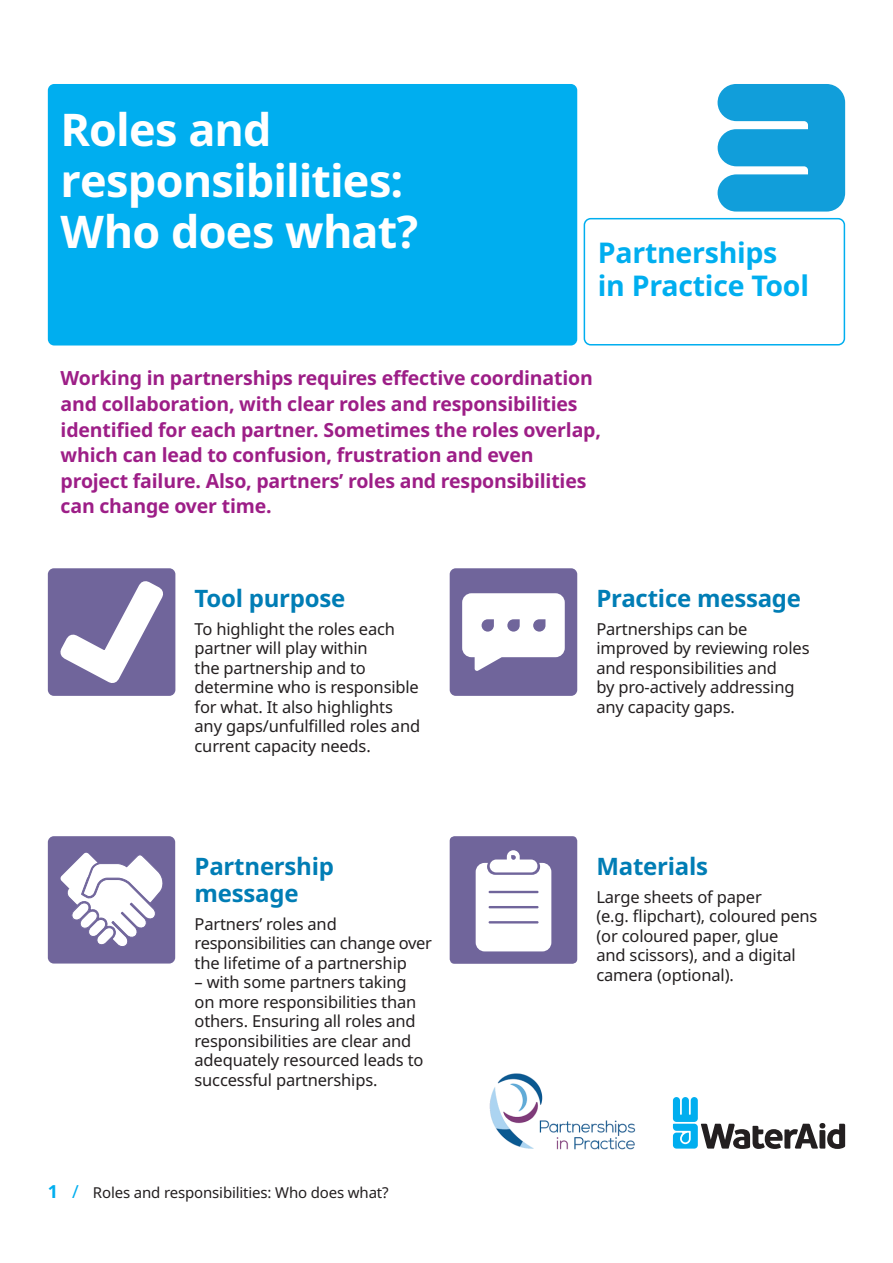
<style>
.page{position:relative;width:893px;height:1263px;background:#fff}
.page>*{position:absolute;margin:0;border:0;box-sizing:border-box;transform-origin:0 0}
.t1{font:700 45px/51px "Noto Sans";letter-spacing:-.02em;color:#fff}
.t2{font:700 28.5px/33px "Noto Sans";letter-spacing:-.01em;color:#00aeef}
.t3{font:700 24px/27px "Noto Sans";letter-spacing:-.01em;color:#007db5}
.t4{font:700 19.5px/25.5px "Noto Sans";letter-spacing:-.01em;color:#9d1e87}
.t5{font:16.5px/19.5px "Noto Sans";letter-spacing:-.01em;color:#231f20}
.t6{font:15px "Noto Sans";letter-spacing:-.01em;color:#231f20}
.s1{font-weight:700;font-size:18px;color:#00aeef}
.s2{font-size:18px;color:#00aeef}
</style>
<div class="page">
<div style="left:48px;top:84px;width:529px;height:261px;background:#00aeef;border-radius:6px"></div>
<div style="left:584px;top:218px;width:261px;height:127px;border:2px solid #00aeef;border-radius:6px"></div>
<div style="left:450px;top:836px;width:127px;height:128px;background:#70659b;border-radius:5px"></div>
<svg style="left:476px;top:850px;width:75px;height:101px"></svg>
<div style="left:450px;top:568px;width:127px;height:128px;background:#70659b;border-radius:6px"></div>
<svg style="left:462px;top:593px;width:103px;height:78px"></svg>
<div style="left:48px;top:836px;width:127px;height:127px;background:#70659b;border-radius:6px"></div>
<svg style="left:60px;top:852px;width:103px;height:94px"></svg>
<svg style="left:48px;top:569px;width:127px;height:126px"></svg>
<svg style="left:673px;top:1097px;width:172px;height:52px"></svg>
<img style="left:489px;top:1073px;width:147px;height:77px">
<svg style="left:717px;top:84px;width:128px;height:128px"></svg>
<h1 class="t1" style="left:61px;top:106px;width:359px">Roles and responsibilities:<br>Who does what?</h1>
<h2 class="t2" style="left:598px;top:236px;width:213px">Partnerships in Practice Tool</h2>
<p class="t4" style="left:61px;top:366px;width:542px">Working in partnerships requires effective coordination and collaboration, with clear roles and responsibilities identified for each partner. Sometimes the roles overlap, which can lead to confusion, frustration and even project failure. Also, partners’ roles and responsibilities can change over time.</p>
<h3 class="t3" style="left:195px;top:585px;width:152px">Tool purpose</h3>
<p class="t5" style="left:195px;top:619px;width:227px">To highlight the roles each partner will play within<br>the partnership and to determine who is responsible for what. It also highlights any gaps/unfulfilled roles and current capacity needs.</p>
<h3 class="t3" style="left:195px;top:853px;width:141px">Partnership message</h3>
<p class="t5" style="left:195px;top:914px;width:239px">Partners’ roles and responsibilities can change over the lifetime of a partnership</p>
<p class="t5" style="left:195px;top:973px;width:231px">– with some partners taking on more responsibilities than others. Ensuring all roles and responsibilities are clear and adequately resourced leads to successful partnerships.</p>
<p class="t6" style="left:48px;top:1182px;width:342px"><span class="s1">1</span> <span class="s2">/</span> Roles and responsibilities: Who does what?</p>
<h3 class="t3" style="left:596px;top:585px;width:206px">Practice message</h3>
<p class="t5" style="left:596px;top:619px;width:215px">Partnerships can be improved by reviewing roles and responsibilities and<br>by pro-actively addressing any capacity gaps.</p>
<h3 class="t3" style="left:596px;top:853px;width:113px">Materials</h3>
<p class="t5" style="left:596px;top:887px;width:223px">Large sheets of paper<br>(e.g. flipchart), coloured pens (or coloured paper, glue<br>and scissors), and a digital camera (optional).</p>
</div>
